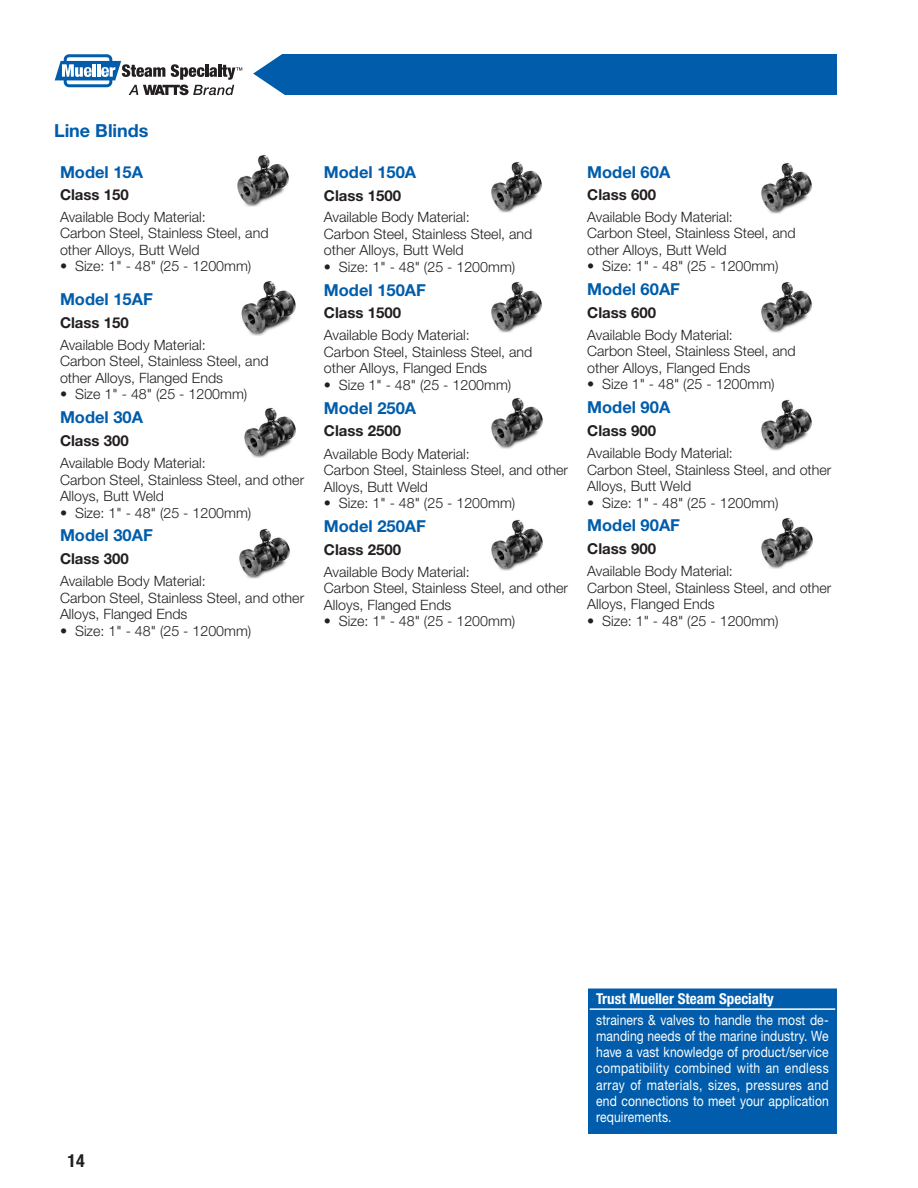
<style>
.page{position:relative;width:918px;height:1188px;background:#fff}
.page>*{position:absolute;margin:0;border:0;box-sizing:border-box;transform-origin:0 0}
.t1{font:700 18px "Helvetica Neue LT Std";color:#015dab}
.t2{font:700 condensed 18px "Helvetica Neue LT Std";color:#231f20}
.t3{font:700 16.5px "Helvetica Neue LT Std";color:#015dab}
.t4{font:700 15px "Helvetica Neue LT Std";color:#231f20}
.Inset_Heads{font:700 condensed 15px "Helvetica Neue LT Std";color:#fff}
.t5{font:300 14.25px/16.5px "Helvetica Neue LT Std";color:#231f20}
.Inset_Body{font:14.25px/16.2px "Helvetica Neue LT Std";letter-spacing:.005em;color:#fff;text-align:justify;scale:.85 1}
</style>
<div class="page">
<div style="left:251px;top:55px;width:586px;height:40px;background:#015dab"></div>
<svg style="left:55px;top:54px;width:240px;height:42px"></svg>
<div style="left:589px;top:989px;width:247px;height:144px;background:#015dab"></div>
<hr style="left:590px;top:1008px;width:246px;height:2px;background:#fff">
<div style="left:588px;top:988px;width:249px;height:146px;border:2px solid #015dab"></div>
<img style="left:237px;top:154px;width:52px;height:52px">
<img style="left:241px;top:281px;width:55px;height:55px">
<img style="left:244px;top:407px;width:52px;height:51px">
<img style="left:239px;top:528px;width:51px;height:51px">
<img style="left:491px;top:161px;width:51px;height:52px">
<img style="left:491px;top:281px;width:51px;height:51px">
<img style="left:491px;top:397px;width:52px;height:52px">
<img style="left:491px;top:519px;width:52px;height:51px">
<img style="left:761px;top:162px;width:51px;height:52px">
<img style="left:761px;top:281px;width:51px;height:52px">
<img style="left:761px;top:399px;width:51px;height:51px">
<img style="left:761px;top:517px;width:52px;height:51px">
<p class="t1" style="left:54px;top:119px;width:96px">Line Blinds</p>
<p class="t3" style="left:60px;top:162px;width:85px">Model 15A</p>
<p class="t4" style="left:60px;top:186px;width:70px">Class 150</p>
<p class="t5" style="left:60px;top:208px;width:147px">Available Body Material:</p>
<p class="t5" style="left:60px;top:225px;width:210px">Carbon Steel, Stainless Steel, and</p>
<p class="t5" style="left:60px;top:241px;width:141px">other Alloys, Butt Weld</p>
<p class="t5" style="left:60px;top:258px;width:193px">• Size: 1" - 48" (25 - 1200mm)</p>
<p class="t3" style="left:60px;top:289px;width:94px">Model 15AF</p>
<p class="t4" style="left:60px;top:313px;width:70px">Class 150</p>
<p class="t5" style="left:60px;top:336px;width:147px">Available Body Material:</p>
<p class="t5" style="left:60px;top:353px;width:210px">Carbon Steel, Stainless Steel, and</p>
<p class="t5" style="left:60px;top:369px;width:165px">other Alloys, Flanged Ends</p>
<p class="t5" style="left:60px;top:386px;width:189px">• Size 1" - 48" (25 - 1200mm)</p>
<p class="t3" style="left:60px;top:407px;width:85px">Model 30A</p>
<p class="t4" style="left:60px;top:431px;width:70px">Class 300</p>
<p class="t5" style="left:60px;top:454px;width:147px">Available Body Material:</p>
<p class="t5" style="left:60px;top:471px;width:246px">Carbon Steel, Stainless Steel, and other<br>Alloys, Butt Weld</p>
<p class="t5" style="left:60px;top:504px;width:193px">• Size: 1" - 48" (25 - 1200mm)</p>
<p class="t3" style="left:60px;top:525px;width:94px">Model 30AF</p>
<p class="t4" style="left:60px;top:549px;width:70px">Class 300</p>
<p class="t5" style="left:60px;top:573px;width:147px">Available Body Material:</p>
<p class="t5" style="left:60px;top:589px;width:246px">Carbon Steel, Stainless Steel, and other<br>Alloys, Flanged Ends</p>
<p class="t5" style="left:60px;top:622px;width:193px">• Size: 1" - 48" (25 - 1200mm)</p>
<p class="t3" style="left:324px;top:162px;width:94px">Model 150A</p>
<p class="t4" style="left:324px;top:186px;width:79px">Class 1500</p>
<p class="t5" style="left:324px;top:209px;width:147px">Available Body Material:</p>
<p class="t5" style="left:324px;top:225px;width:210px">Carbon Steel, Stainless Steel, and</p>
<p class="t5" style="left:324px;top:242px;width:141px">other Alloys, Butt Weld</p>
<p class="t5" style="left:324px;top:258px;width:193px">• Size: 1" - 48" (25 - 1200mm)</p>
<p class="t3" style="left:324px;top:279px;width:104px">Model 150AF</p>
<p class="t4" style="left:324px;top:304px;width:79px">Class 1500</p>
<p class="t5" style="left:324px;top:327px;width:147px">Available Body Material:</p>
<p class="t5" style="left:324px;top:343px;width:210px">Carbon Steel, Stainless Steel, and</p>
<p class="t5" style="left:324px;top:360px;width:165px">other Alloys, Flanged Ends</p>
<p class="t5" style="left:324px;top:376px;width:189px">• Size 1" - 48" (25 - 1200mm)</p>
<p class="t3" style="left:324px;top:398px;width:94px">Model 250A</p>
<p class="t4" style="left:324px;top:422px;width:79px">Class 2500</p>
<p class="t5" style="left:324px;top:445px;width:147px">Available Body Material:</p>
<p class="t5" style="left:324px;top:461px;width:246px">Carbon Steel, Stainless Steel, and other<br>Alloys, Butt Weld</p>
<p class="t5" style="left:324px;top:494px;width:193px">• Size: 1" - 48" (25 - 1200mm)</p>
<p class="t3" style="left:324px;top:516px;width:104px">Model 250AF</p>
<p class="t4" style="left:324px;top:540px;width:79px">Class 2500</p>
<p class="t5" style="left:324px;top:563px;width:147px">Available Body Material:</p>
<p class="t5" style="left:324px;top:580px;width:246px">Carbon Steel, Stainless Steel, and other<br>Alloys, Flanged Ends</p>
<p class="t5" style="left:324px;top:613px;width:193px">• Size: 1" - 48" (25 - 1200mm)</p>
<p class="t3" style="left:587px;top:162px;width:85px">Model 60A</p>
<p class="t4" style="left:587px;top:186px;width:70px">Class 600</p>
<p class="t5" style="left:587px;top:208px;width:147px">Available Body Material:</p>
<p class="t5" style="left:587px;top:225px;width:210px">Carbon Steel, Stainless Steel, and</p>
<p class="t5" style="left:587px;top:241px;width:141px">other Alloys, Butt Weld</p>
<p class="t5" style="left:587px;top:258px;width:193px">• Size: 1" - 48" (25 - 1200mm)</p>
<p class="t3" style="left:587px;top:279px;width:94px">Model 60AF</p>
<p class="t4" style="left:587px;top:303px;width:70px">Class 600</p>
<p class="t5" style="left:587px;top:326px;width:147px">Available Body Material:</p>
<p class="t5" style="left:587px;top:343px;width:210px">Carbon Steel, Stainless Steel, and</p>
<p class="t5" style="left:587px;top:359px;width:165px">other Alloys, Flanged Ends</p>
<p class="t5" style="left:587px;top:376px;width:189px">• Size 1" - 48" (25 - 1200mm)</p>
<p class="t3" style="left:587px;top:397px;width:85px">Model 90A</p>
<p class="t4" style="left:587px;top:421px;width:70px">Class 900</p>
<p class="t5" style="left:587px;top:444px;width:147px">Available Body Material:</p>
<p class="t5" style="left:587px;top:461px;width:246px">Carbon Steel, Stainless Steel, and other<br>Alloys, Butt Weld</p>
<p class="t5" style="left:587px;top:494px;width:193px">• Size: 1" - 48" (25 - 1200mm)</p>
<p class="t3" style="left:587px;top:515px;width:94px">Model 90AF</p>
<p class="t4" style="left:587px;top:539px;width:70px">Class 900</p>
<p class="t5" style="left:587px;top:563px;width:147px">Available Body Material:</p>
<p class="t5" style="left:587px;top:579px;width:246px">Carbon Steel, Stainless Steel, and other<br>Alloys, Flanged Ends</p>
<p class="t5" style="left:587px;top:612px;width:193px">• Size: 1" - 48" (25 - 1200mm)</p>
<p class="t2" style="left:68px;top:1150px;width:19px">14</p>
<p class="Inset_Heads" style="left:596px;top:990px;width:179px">Trust Mueller Steam Specialty</p>
<p class="Inset_Body" style="left:596px;top:1012px;width:275px">strainers &amp; valves to handle the most de&shy;manding needs of the marine industry. We have a vast knowledge of product/service compatibility combined with an endless array of materials, sizes, pressures and end connections to meet your application requirements.</p>
</div>
